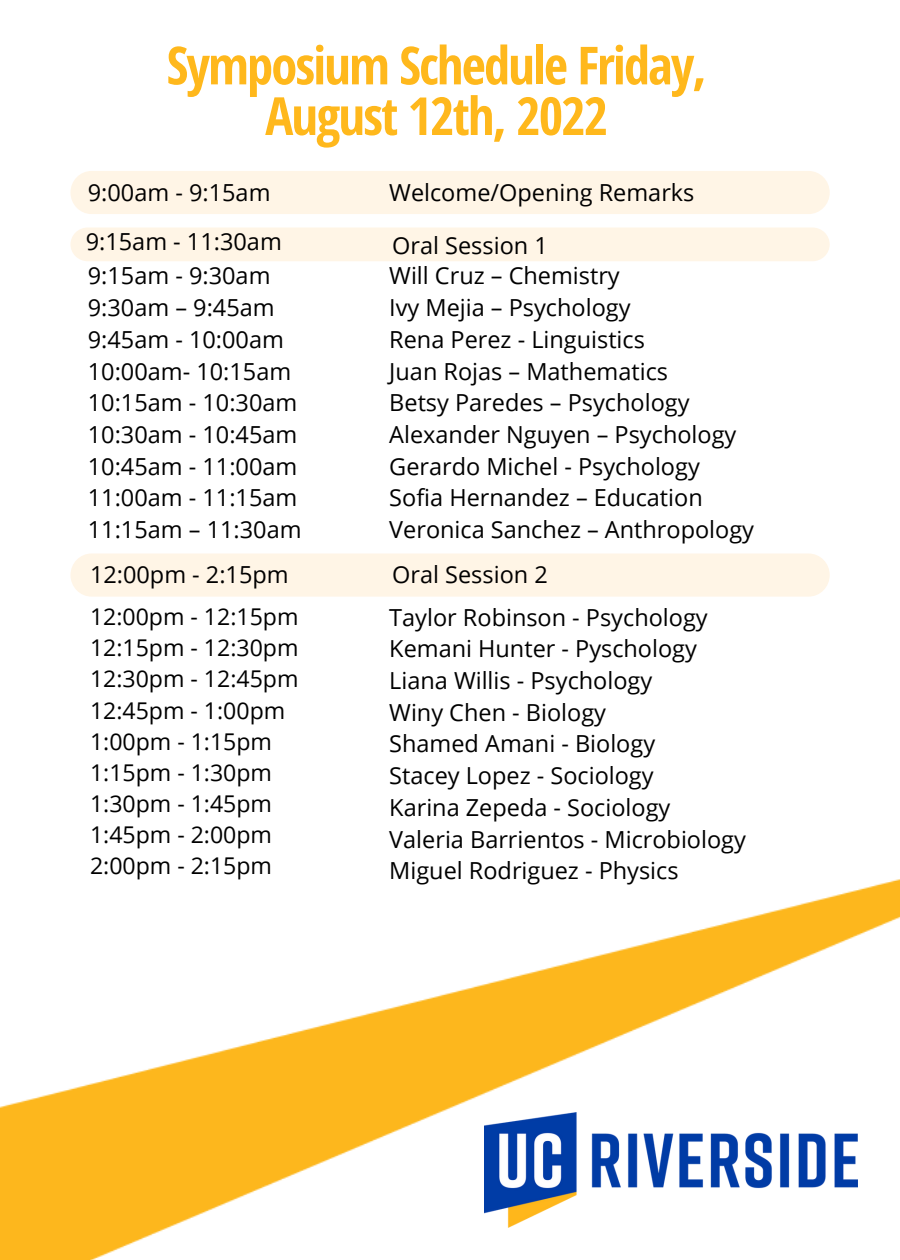
<style>
.page{position:relative;width:900px;height:1260px;background:#fff}
.page>*{position:absolute;margin:0;border:0;box-sizing:border-box;transform-origin:0 0}
.t1{font:700 52.5px/50.5px "Open Sans Condensed";letter-spacing:-.035em;color:#ffb81c;text-align:center}
.t2{font:23.5px/31.8px "Open Sans";color:#000}
.t3{font:23px/31.2px "Open Sans";color:#000}
</style>
<div class="page">
<img style="left:0;top:879px;width:900px;height:380px">
<img style="left:485px;top:1113px;width:373px;height:114px">
<div style="left:70px;top:171px;width:760px;height:43px;background:#fff5e6;border-radius:21px"></div>
<div style="left:70px;top:228px;width:760px;height:33px;background:#fff5e6"></div>
<div style="left:70px;top:553px;width:760px;height:44px;background:#fff5e6;border-radius:21px"></div>
<h1 class="t1" style="left:167px;top:39px;width:542px">Symposium Schedule Friday,<br>August 12th, 2022</h1>
<p class="t2" style="left:88px;top:176px;width:184px">9:00am - 9:15am</p>
<p class="t2" style="left:389px;top:176px;width:307px">Welcome/Opening Remarks</p>
<p class="t2" style="left:86px;top:225px;width:198px">9:15am - 11:30am</p>
<p class="t2" style="left:392px;top:229px;width:157px">Oral Session 1</p>
<p class="t2" style="left:88px;top:259px;width:215px">9:15am - 9:30am<br>9:30am – 9:45am<br>9:45am - 10:00am<br>10:00am- 10:15am<br>10:15am - 10:30am<br>10:30am - 10:45am<br>10:45am - 11:00am<br>11:00am - 11:15am<br>11:15am – 11:30am</p>
<p class="t2" style="left:389px;top:259px;width:366px">Will Cruz – Chemistry<br>Ivy Mejia – Psychology<br>Rena Perez - Linguistics<br>Juan Rojas – Mathematics<br>Betsy Paredes – Psychology<br>Alexander Nguyen – Psychology<br>Gerardo Michel - Psychology<br>Sofia Hernandez – Education<br>Veronica Sanchez – Anthropology</p>
<p class="t2" style="left:90px;top:558px;width:200px">12:00pm - 2:15pm</p>
<p class="t2" style="left:392px;top:558px;width:157px">Oral Session 2</p>
<p class="t3" style="left:90px;top:601px;width:210px">12:00pm - 12:15pm<br>12:15pm - 12:30pm<br>12:30pm - 12:45pm<br>12:45pm - 1:00pm<br>1:00pm - 1:15pm<br>1:15pm - 1:30pm<br>1:30pm - 1:45pm<br>1:45pm - 2:00pm<br>2:00pm - 2:15pm</p>
<p class="t2" style="left:389px;top:601px;width:358px">Taylor Robinson - Psychology<br>Kemani Hunter - Pyschology<br>Liana Willis - Psychology<br>Winy Chen - Biology<br>Shamed Amani - Biology<br>Stacey Lopez - Sociology<br>Karina Zepeda - Sociology<br>Valeria Barrientos - Microbiology<br>Miguel Rodriguez - Physics</p>
</div>
